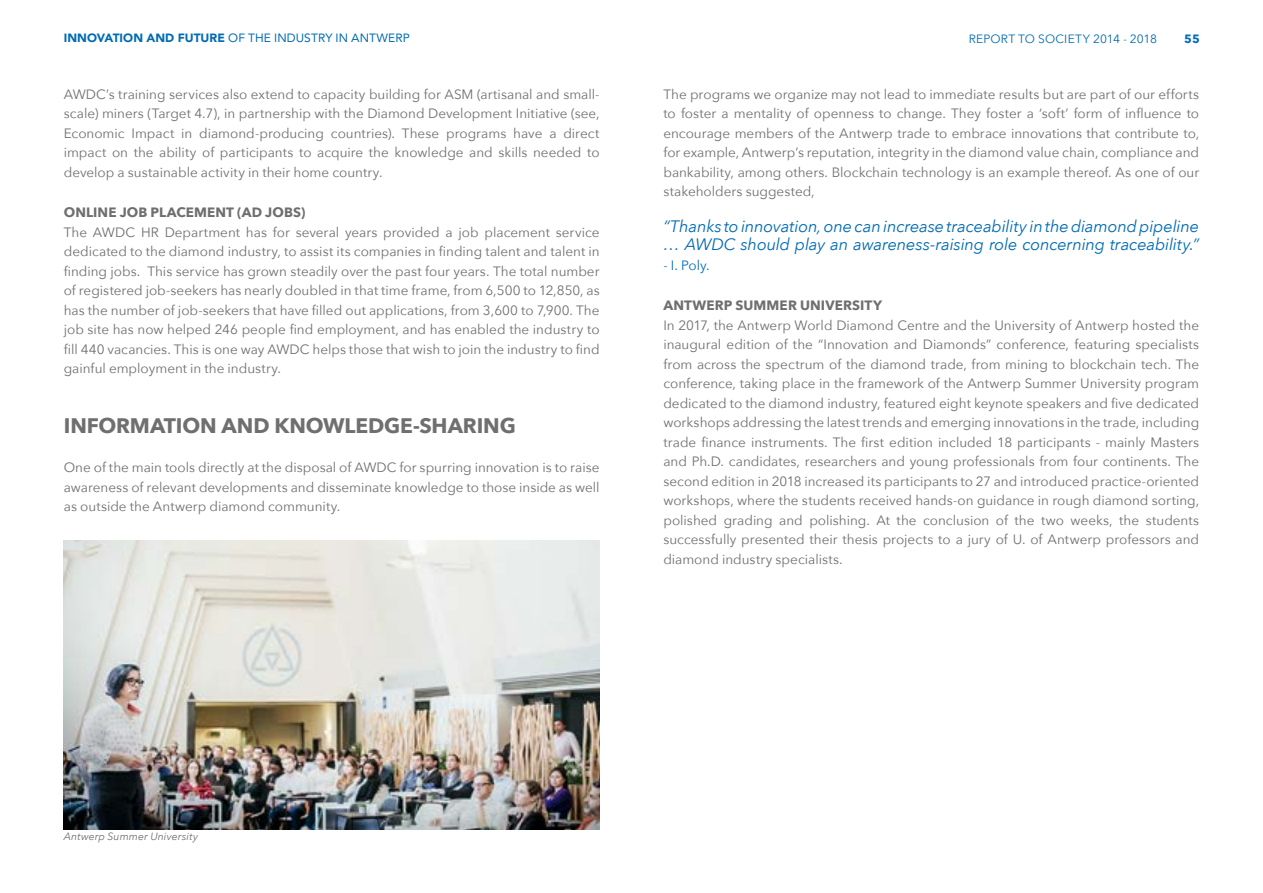
<style>
.page{position:relative;width:1263px;height:893px;background:#fff}
.page>*{position:absolute;margin:0;border:0;box-sizing:border-box;transform-origin:0 0}
.t1{font:700 21px "Avenir Next";letter-spacing:-.005em;color:#706f6f}
.t2{font:italic 16.5px/18px "Avenir Next";letter-spacing:-.01em;color:#016bb3}
.t3{font:13.5px/19.5px "Avenir Next";color:#706f6f;text-align:justify}
.t4{font:700 13.5px "Avenir Next";letter-spacing:.01em;color:#706f6f}
.t5{font:13.5px "Avenir Next";color:#016bb3}
.t6{font:12px "Avenir";letter-spacing:.005em;color:#016bb3}
.t7{font:12px "Avenir Next";letter-spacing:.01em;color:#016bb3}
.t8{font:700 12px "Avenir Next";color:#016bb3}
.t9{font:italic 10.5px "Avenir Next";letter-spacing:.01em;color:#706f6f}
.s1{font-weight:900}
</style>
<div class="page">
<img style="left:64px;top:540px;width:536px;height:289px">
<p class="t6" style="left:64px;top:28px;width:348px"><span class="s1">INNOVATION AND FUTURE</span> OF THE INDUSTRY IN ANTWERP</p>
<p class="t7" style="left:969px;top:28px;width:190px">REPORT TO SOCIETY 2014 - 2018</p>
<p class="t8" style="left:1184px;top:28px;width:17px">55</p>
<p class="t3" style="left:64px;top:84px;width:537px">AWDC’s training services also extend to capacity building for ASM (artisanal and small&shy;scale) miners (Target 4.7), in partnership with the Diamond Development Initiative (see, Economic Impact in diamond-producing countries). These programs have a direct impact on the ability of participants to acquire the knowledge and skills needed to develop a sustainable activity in their home country.</p>
<p class="t4" style="left:64px;top:201px;width:243px">ONLINE JOB PLACEMENT (AD JOBS)</p>
<p class="t3" style="left:64px;top:221px;width:537px">The AWDC HR Department has for several years provided a job placement service dedicated to the diamond industry, to assist its companies in finding talent and talent in finding jobs. This service has grown steadily over the past four years. The total number of registered job-seekers has nearly doubled in that time frame, from 6,500 to 12,850, as has the number of job-seekers that have filled out applications, from 3,600 to 7,900. The job site has now helped 246 people find employment, and has enabled the industry to fill 440 vacancies. This is one way AWDC helps those that wish to join the industry to find gainful employment in the industry.</p>
<h1 class="t1" style="left:64px;top:408px;width:454px">INFORMATION AND KNOWLEDGE-SHARING</h1>
<p class="t3" style="left:64px;top:457px;width:537px">One of the main tools directly at the disposal of AWDC for spurring innovation is to raise awareness of relevant developments and disseminate knowledge to those inside as well as outside the Antwerp diamond community.</p>
<p class="t3" style="left:663px;top:84px;width:537px">The programs we organize may not lead to immediate results but are part of our efforts to foster a mentality of openness to change. They foster a ‘soft’ form of influence to encourage members of the Antwerp trade to embrace innovations that contribute to, for example, Antwerp’s reputation, integrity in the diamond value chain, compliance and bankability, among others. Blockchain technology is an example thereof. As one of our stakeholders suggested,</p>
<p class="t2" style="left:663px;top:217px;width:537px">“Thanks to innovation, one can increase traceability in the diamond pipeline … AWDC should play an awareness-raising role concerning traceability.”</p>
<p class="t5" style="left:663px;top:253px;width:48px">- I. Poly.</p>
<p class="t4" style="left:663px;top:294px;width:220px">ANTWERP SUMMER UNIVERSITY</p>
<p class="t3" style="left:663px;top:315px;width:537px">In 2017, the Antwerp World Diamond Centre and the University of Antwerp hosted the inaugural edition of the “Innovation and Diamonds” conference, featuring specialists from across the spectrum of the diamond trade, from mining to blockchain tech. The conference, taking place in the framework of the Antwerp Summer University program dedicated to the diamond industry, featured eight keynote speakers and five dedicated workshops addressing the latest trends and emerging innovations in the trade, including trade finance instruments. The first edition included 18 participants - mainly Masters and Ph.D. candidates, researchers and young professionals from four continents. The second edition in 2018 increased its participants to 27 and introduced practice-oriented workshops, where the students received hands-on guidance in rough diamond sorting, polished grading and polishing. At the conclusion of the two weeks, the students successfully presented their thesis projects to a jury of U. of Antwerp professors and diamond industry specialists.</p>
<p class="t9" style="left:64px;top:827px;width:136px">Antwerp Summer University</p>
</div>
